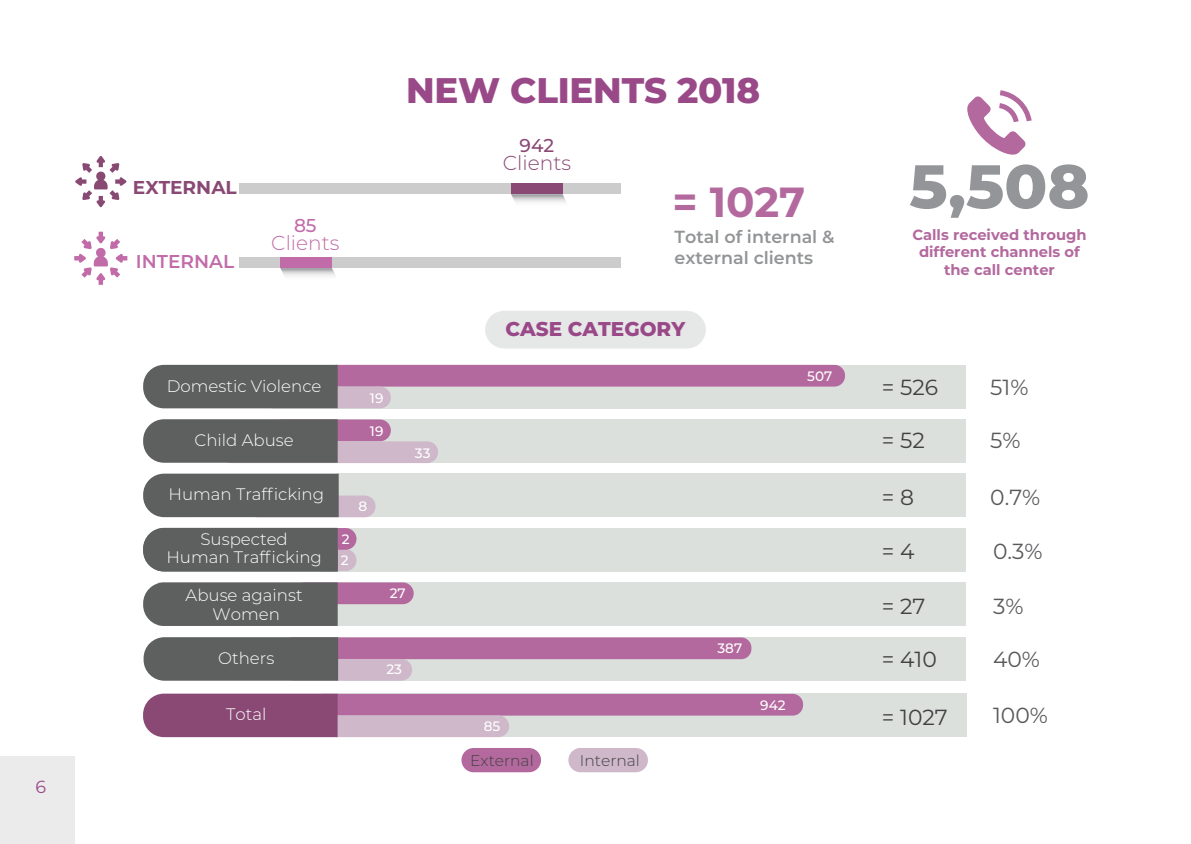
<style>
.page{position:relative;width:1191px;height:844px;background:#fff}
.page>*{position:absolute;margin:0;border:0;box-sizing:border-box;transform-origin:0 0}
.t1{font:800 61.25px "Montserrat";color:#939598}
.t2{font:700 42px "Montserrat";color:#b3699e}
.t3{font:800 35.52px "Montserrat";letter-spacing:-.005em;color:#9a4988}
.t4{font:21.88px "Montserrat";color:#414042}
.t5{font:21.88px "Montserrat";color:#58595b}
.t6{font:300 20.12px "Montserrat";color:#c16ca9}
.t7{font:300 20.12px "Montserrat";color:#894974}
.t8{font:800 19.95px "Montserrat";color:#9a4988}
.t9{font:600 18.55px "Montserrat";color:#c16ca9}
.t10{font:700 18.55px "Montserrat";color:#894974}
.t11{font:500 18.55px "Montserrat";color:#894974}
.t12{font:500 18.55px "Montserrat";color:#c16ca9}
.t13{font:600 17.5px/21px "Montserrat";color:#929496}
.t14{font:17.5px "Montserrat";color:#9a4988}
.t15{font:300 16.62px/18.2px "Montserrat";color:#fff;text-align:center}
.t16{font:300 15.58px "Montserrat";color:#424143}
.t17{font:700 14.7px/17.7px "Montserrat";color:#b3699e;text-align:center}
.t18{font:500 13.65px "Montserrat";color:#fff}
.t19{font:300 13.65px "Montserrat";color:#fff}
</style>
<div class="page">
<div style="left:0;top:756px;width:75px;height:87px;background:#ebebec"></div>
<div style="left:485px;top:311px;width:221px;height:37px;background:#e6e7e7"></div>
<div style="left:568px;top:747px;width:80px;height:25px;background:#ceb8ca;border-radius:12px"></div>
<div style="left:461px;top:747px;width:80px;height:25px;background:#b3699e;border-radius:12px"></div>
<div style="left:337px;top:693px;width:629px;height:44px;background:#dbe0dc"></div>
<div style="left:337px;top:637px;width:629px;height:43px;background:#dbe0dc"></div>
<div style="left:321px;top:528px;width:645px;height:43px;background:#dbe0dc"></div>
<div style="left:337px;top:473px;width:629px;height:44px;background:#dbe0dc"></div>
<div style="left:337px;top:419px;width:628px;height:43px;background:#dbe0dc"></div>
<div style="left:337px;top:365px;width:628px;height:43px;background:#dbe0dc"></div>
<div style="left:158px;top:582px;width:807px;height:43px;background:#dbe0dc"></div>
<div style="left:326px;top:365px;width:519px;height:21px;background:#b3699e;border-radius:11px"></div>
<div style="left:263px;top:386px;width:128px;height:22px;background:#ceb8ca;border-radius:11px"></div>
<div style="left:143px;top:365px;width:195px;height:43px;background:#5e5f5f"></div>
<div style="left:271px;top:419px;width:120px;height:22px;background:#b3699e;border-radius:11px"></div>
<div style="left:220px;top:441px;width:218px;height:22px;background:#ceb8ca;border-radius:11px"></div>
<div style="left:143px;top:419px;width:195px;height:43px;background:#5e5f5f"></div>
<div style="left:247px;top:495px;width:128px;height:22px;background:#ceb8ca;border-radius:11px"></div>
<div style="left:143px;top:473px;width:196px;height:44px;background:#5e5f5f"></div>
<div style="left:228px;top:549px;width:128px;height:22px;background:#ceb8ca;border-radius:11px"></div>
<div style="left:282px;top:637px;width:469px;height:22px;background:#b3699e;border-radius:10px"></div>
<div style="left:294px;top:582px;width:120px;height:22px;background:#b3699e;border-radius:11px"></div>
<div style="left:143px;top:582px;width:195px;height:43px;background:#5e5f5f"></div>
<div style="left:284px;top:658px;width:128px;height:22px;background:#ceb8ca;border-radius:11px"></div>
<div style="left:144px;top:637px;width:194px;height:43px;background:#5e5f5f"></div>
<div style="left:313px;top:693px;width:490px;height:22px;background:#b3699e;border-radius:10px"></div>
<div style="left:327px;top:715px;width:182px;height:22px;background:#ceb8ca;border-radius:11px"></div>
<div style="left:143px;top:693px;width:194px;height:44px;background:#894974"></div>
<div style="left:159px;top:528px;width:197px;height:21px;background:#b3699e;border-radius:11px"></div>
<div style="left:143px;top:527px;width:195px;height:44px;background:#5e5f5f"></div>
<svg style="left:280px;top:267px;width:62px;height:9px"></svg>
<div style="left:239px;top:257px;width:382px;height:10px;background:#ccc"></div>
<div style="left:280px;top:257px;width:52px;height:10px;background:#c16ca9"></div>
<svg style="left:511px;top:194px;width:55px;height:9px"></svg>
<div style="left:239px;top:184px;width:382px;height:10px;background:#ccc"></div>
<div style="left:511px;top:184px;width:51px;height:10px;background:#894974"></div>
<svg style="left:74px;top:231px;width:53px;height:54px"></svg>
<svg style="left:75px;top:156px;width:52px;height:51px"></svg>
<svg style="left:967px;top:90px;width:64px;height:65px"></svg>
<p class="t14" style="left:35px;top:775px;width:12px">6</p>
<p class="t10" style="left:133px;top:173px;width:105px">EXTERNAL</p>
<p class="t9" style="left:136px;top:248px;width:100px">INTERNAL</p>
<p class="t12" style="left:294px;top:212px;width:24px">85</p>
<p class="t6" style="left:271px;top:229px;width:70px">Clients</p>
<h3 class="t3" style="left:406px;top:64px;width:355px">NEW CLIENTS 2018</h3>
<p class="t11" style="left:519px;top:132px;width:36px">942</p>
<p class="t7" style="left:503px;top:149px;width:70px">Clients</p>
<h1 class="t1" style="left:909px;top:141px;width:182px">5,508</h1>
<h2 class="t2" style="left:672px;top:172px;width:134px">= 1027</h2>
<p class="t13" style="left:674px;top:225px;width:161px">Total of internal &amp; external clients</p>
<p class="t17" style="left:912px;top:225px;width:176px">Calls received through different channels of the call center</p>
<p class="t8" style="left:505px;top:314px;width:181px">CASE CATEGORY</p>
<p class="t15" style="left:167px;top:376px;width:156px">Domestic Violence</p>
<p class="t15" style="left:194px;top:430px;width:101px">Child Abuse</p>
<p class="t18" style="left:370px;top:388px;width:15px">19</p>
<p class="t18" style="left:370px;top:421px;width:15px">19</p>
<p class="t18" style="left:415px;top:443px;width:17px">33</p>
<p class="t18" style="left:807px;top:366px;width:27px">507</p>
<h3 class="t4" style="left:882px;top:372px;width:58px">= 526</h3>
<h3 class="t5" style="left:990px;top:372px;width:40px">51%</h3>
<h3 class="t4" style="left:882px;top:425px;width:45px">= 52</h3>
<h3 class="t5" style="left:990px;top:425px;width:32px">5%</h3>
<p class="t15" style="left:168px;top:484px;width:157px">Human Trafficking</p>
<p class="t15" style="left:166px;top:529px;width:157px">Suspected<br>Human Trafficking</p>
<p class="t15" style="left:186px;top:585px;width:119px">Abuse against<br>Women</p>
<p class="t15" style="left:218px;top:648px;width:58px">Others</p>
<p class="t19" style="left:345px;top:529px;width:6px">1</p>
<p class="t18" style="left:341px;top:550px;width:9px">2</p>
<p class="t18" style="left:342px;top:529px;width:9px">2</p>
<p class="t18" style="left:358px;top:497px;width:10px">8</p>
<p class="t18" style="left:390px;top:583px;width:17px">27</p>
<p class="t18" style="left:386px;top:659px;width:17px">23</p>
<p class="t18" style="left:717px;top:638px;width:26px">387</p>
<h3 class="t4" style="left:882px;top:482px;width:34px">= 8</h3>
<h3 class="t5" style="left:990px;top:482px;width:52px">0.7%</h3>
<h3 class="t4" style="left:882px;top:535px;width:34px">= 4</h3>
<h3 class="t5" style="left:993px;top:535px;width:51px">0.3%</h3>
<h3 class="t4" style="left:882px;top:591px;width:45px">= 27</h3>
<h3 class="t5" style="left:993px;top:591px;width:32px">3%</h3>
<h3 class="t4" style="left:882px;top:644px;width:57px">= 410</h3>
<h3 class="t5" style="left:993px;top:644px;width:48px">40%</h3>
<p class="t15" style="left:226px;top:704px;width:42px">Total</p>
<p class="t18" style="left:484px;top:716px;width:18px">85</p>
<p class="t18" style="left:760px;top:695px;width:27px">942</p>
<h3 class="t4" style="left:882px;top:702px;width:67px">= 1027</h3>
<h3 class="t5" style="left:993px;top:700px;width:56px">100%</h3>
<p class="t16" style="left:470px;top:749px;width:65px">External</p>
<p class="t16" style="left:580px;top:749px;width:62px">Internal</p>
</div>
